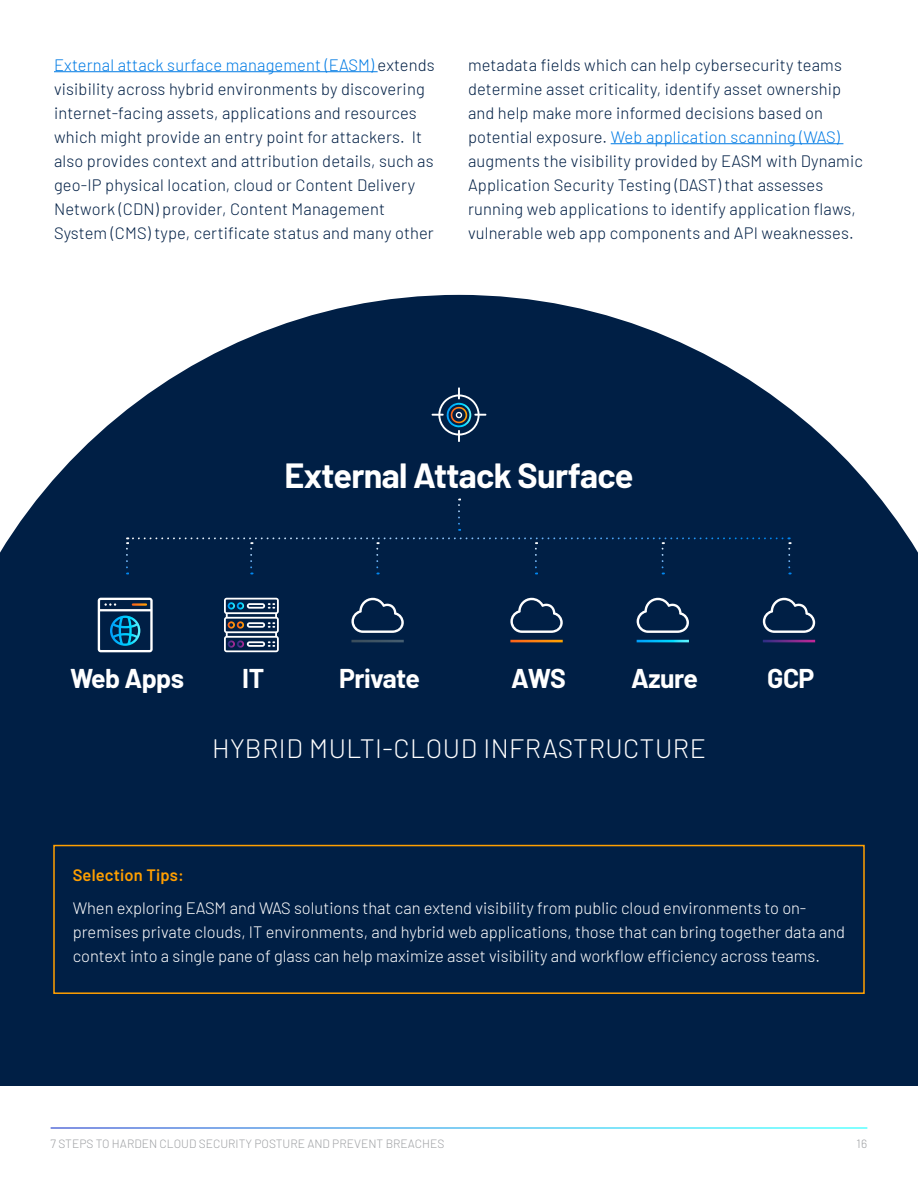
<style>
.page{position:relative;width:918px;height:1188px;background:#fff}
.page>*{position:absolute;margin:0;border:0;box-sizing:border-box;transform-origin:0 0}
.t1{font:700 34.2px "Barlow";letter-spacing:-.02em;color:#fff}
.t2{font:300 26.55px "Barlow";letter-spacing:.02em;color:#fff}
.t3{font:700 26.55px "Barlow";letter-spacing:-.02em;color:#fff}
.t4{font:300 16.5px/24px "Barlow";letter-spacing:.01em;color:#001f45}
.t5{font:300 16.5px/24px "Barlow";color:#fff}
.t6{font:600 16.5px "Barlow";letter-spacing:.01em;color:#ff9f00}
.t7{font:300 12px "Barlow";color:#9d9fa2}
.s1{color:#007be4}
</style>
<div class="page">
<div style="left:0;top:703px;width:918px;height:383px;background:#001f45"></div>
<hr style="left:54px;top:71px;width:324px;height:1px;background:#007be4">
<hr style="left:611px;top:143px;width:232px;height:1px;background:#007be4">
<svg style="left:0;top:295px;width:918px;height:408px;fill:#001f45"></svg>
<svg style="left:432px;top:387px;width:54px;height:55px;background:#1f4163"></svg>
<div style="left:451px;top:407px;width:16px;height:16px;border:2px solid #fff;border-radius:50%"></div>
<svg style="left:98px;top:598px;width:55px;height:54px;background:#356281"></svg>
<svg style="left:224px;top:598px;width:55px;height:54px"></svg>
<svg style="left:351px;top:598px;width:53px;height:35px;background:#2d4665"></svg>
<hr style="left:351px;top:640px;width:53px;height:2px;background:#fff">
<svg style="left:510px;top:598px;width:53px;height:35px;background:#2d4665"></svg>
<hr style="left:510px;top:640px;width:53px;height:2px;background:#fff">
<svg style="left:637px;top:598px;width:52px;height:35px;background:#2d4766"></svg>
<hr style="left:637px;top:640px;width:52px;height:2px;background:#fff">
<svg style="left:763px;top:598px;width:52px;height:35px;background:#2d4766"></svg>
<hr style="left:763px;top:640px;width:52px;height:2px;background:#fff">
<svg style="left:458px;top:499px;width:2px;height:32px"></svg>
<div style="left:126px;top:537px;width:664px;height:30px;background:#001f45"></div>
<div style="left:53px;top:845px;width:812px;height:149px;border:2px solid #ff9f00"></div>
<p class="t4" style="left:54px;top:51px;width:382px"><span class="s1">External attack surface management (EASM)</span> extends visibility across hybrid environments by discovering internet-facing assets, applications and resources which might provide an entry point for attackers. It also provides context and attribution details, such as geo-IP physical location, cloud or Content Delivery Network (CDN) provider, Content Management System (CMS) type, certificate status and many other</p>
<p class="t4" style="left:468px;top:51px;width:396px">metadata fields which can help cybersecurity teams determine asset criticality, identify asset ownership and help make more informed decisions based on potential exposure. <span class="s1">Web application scanning (WAS) </span>augments the visibility provided by EASM with Dynamic Application Security Testing (DAST) that assesses running web applications to identify application flaws, vulnerable web app components and API weaknesses.</p>
<h1 class="t1" style="left:284px;top:450px;width:351px">External Attack Surface</h1>
<h2 class="t3" style="left:70px;top:659px;width:116px">Web Apps</h2>
<h2 class="t3" style="left:242px;top:659px;width:24px">IT</h2>
<h2 class="t3" style="left:339px;top:659px;width:82px">Private</h2>
<h2 class="t3" style="left:511px;top:659px;width:56px">AWS</h2>
<h2 class="t3" style="left:631px;top:659px;width:68px">Azure</h2>
<h2 class="t3" style="left:767px;top:659px;width:49px">GCP</h2>
<h2 class="t2" style="left:212px;top:730px;width:495px">HYBRID MULTI-CLOUD INFRASTRUCTURE</h2>
<p class="t6" style="left:73px;top:863px;width:113px">Selection Tips:</p>
<p class="t5" style="left:73px;top:895px;width:774px">When exploring EASM and WAS solutions that can extend visibility from public cloud environments to on&shy;premises private clouds, IT environments, and hybrid web applications, those that can bring together data and context into a single pane of glass can help maximize asset visibility and workflow efficiency across teams.</p>
<p class="t7" style="left:51px;top:1135px;width:395px">7 STEPS TO HARDEN CLOUD SECURITY POSTURE AND PREVENT BREACHES</p>
<p class="t7" style="left:856px;top:1135px;width:12px">16</p>
</div>
